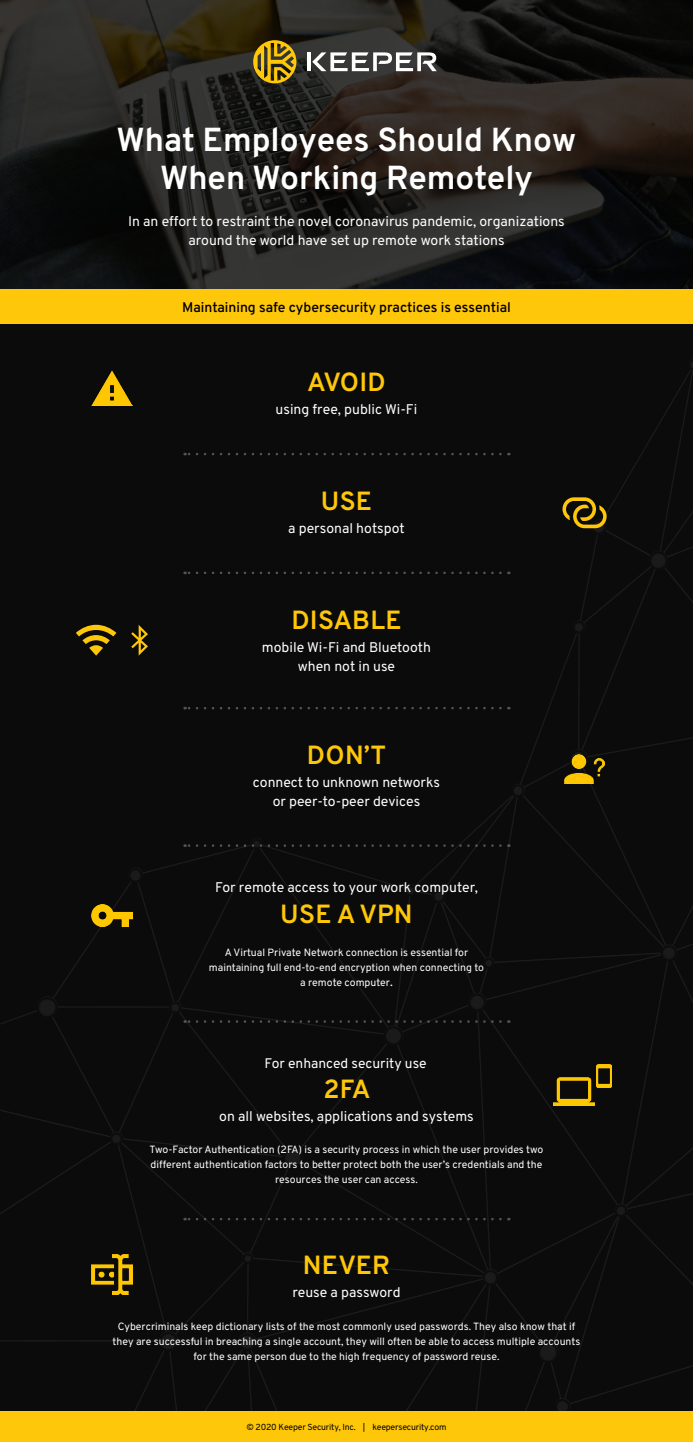
<style>
.page{position:relative;width:693px;height:1442px;background:#fff}
.page>*{position:absolute;margin:0;border:0;box-sizing:border-box;transform-origin:0 0}
.t1{font:700 33.25px/37.6px "Overpass";color:#fff;text-align:center}
.t2{font:700 26.25px "Overpass";letter-spacing:.01em;color:#ffc709}
.t3{font:14px/19.2px "Overpass";color:#fff;text-align:center}
.t4{font:600 14px "Overpass";color:#000}
.t5{font:13.83px "Overpass";color:#fff}
.t6{font:10.5px/14.9px "Overpass";color:#fff;text-align:center}
.t7{font:8.75px "Overpass";letter-spacing:-.02em;color:#000}
.s1{font-size:12.25px}
</style>
<div class="page">
<div style="left:0;top:324px;width:693px;height:1117px;background:#0b0b0b"></div>
<img style="left:0;top:363px;width:692px;height:1048px">
<svg style="left:563px;top:497px;width:44px;height:31px"></svg>
<svg style="left:76px;top:624px;width:40px;height:31px"></svg>
<svg style="left:131px;top:624px;width:17px;height:31px"></svg>
<svg style="left:0;top:0;width:693px;height:289px;background:#201e1b"></svg>
<hr style="left:307px;top:52px;width:4px;height:19px;background:#fff">
<svg style="left:253px;top:40px;width:43px;height:43px;background:#917514"></svg>
<svg style="left:312px;top:50px;width:129px;height:21px"></svg>
<img style="left:597px;top:1064px;width:14px;height:23px">
<img style="left:554px;top:1077px;width:40px;height:28px">
<img style="left:92px;top:371px;width:40px;height:35px">
<img style="left:92px;top:1253px;width:40px;height:41px">
<img style="left:564px;top:754px;width:41px;height:29px">
<img style="left:92px;top:904px;width:40px;height:22px">
<div style="left:0;top:289px;width:693px;height:35px;background:#ffc709"></div>
<div style="left:0;top:1411px;width:693px;height:30px;background:#ffc709"></div>
<svg style="left:185px;top:452px;width:315px;height:3px"></svg>
<svg style="left:185px;top:571px;width:315px;height:3px"></svg>
<svg style="left:185px;top:706px;width:315px;height:3px"></svg>
<svg style="left:185px;top:844px;width:315px;height:2px"></svg>
<svg style="left:185px;top:1020px;width:315px;height:2px"></svg>
<svg style="left:185px;top:1217px;width:315px;height:3px"></svg>
<h1 class="t1" style="left:117px;top:121px;width:461px">What Employees Should Know<br>When Working Remotely</h1>
<h3 class="t3" style="left:128px;top:211px;width:438px">In an effort to restraint the novel coronavirus pandemic, organizations around the world have set up remote work stations</h3>
<h3 class="t4" style="left:182px;top:299px;width:330px">Maintaining safe cybersecurity practices is essential</h3>
<h2 class="t2" style="left:307px;top:365px;width:80px">AVOID</h2>
<h3 class="t3" style="left:276px;top:399px;width:143px">using free, public Wi-Fi</h3>
<h2 class="t2" style="left:321px;top:485px;width:53px">USE</h2>
<h3 class="t3" style="left:288px;top:518px;width:118px">a personal hotspot</h3>
<h2 class="t2" style="left:291px;top:603px;width:112px">DISABLE</h2>
<h3 class="t3" style="left:262px;top:637px;width:171px">mobile Wi-Fi and Bluetooth when not in use</h3>
<h2 class="t2" style="left:307px;top:738px;width:81px">DON’T</h2>
<h3 class="t3" style="left:253px;top:772px;width:189px">connect to unknown networks or peer-to-peer devices</h3>
<h3 class="t3" style="left:215px;top:877px;width:264px">For remote access to your work computer,</h3>
<h2 class="t2" style="left:280px;top:897px;width:134px">USE A VPN</h2>
<p class="t6" style="left:209px;top:944px;width:277px">A Virtual Private Network connection is essential for maintaining full end-to-end encryption when connecting to a remote computer<span class="s1">.</span></p>
<h3 class="t5" style="left:264px;top:1054px;width:164px">For enhanced security use</h3>
<h2 class="t2" style="left:323px;top:1072px;width:48px">2FA</h2>
<h3 class="t3" style="left:219px;top:1106px;width:256px">on all websites, applications and systems</h3>
<p class="t6" style="left:149px;top:1141px;width:396px">Two-Factor Authentication (2FA) is a security process in which the user provides two different authentication factors to better protect both the user’s credentials and the resources the user can access.</p>
<h2 class="t2" style="left:303px;top:1248px;width:89px">NEVER</h2>
<h3 class="t3" style="left:292px;top:1281px;width:110px">reuse a password</h3>
<p class="t6" style="left:113px;top:1319px;width:469px">Cybercriminals keep dictionary lists of the most commonly used passwords. They also know that if they are successful in breaching a single account, they will often be able to access multiple accounts for the same person due to the high frequency of password reuse.</p>
<p class="t7" style="left:246px;top:1420px;width:202px">© 2020 Keeper Security, Inc. | keepersecurity.com</p>
</div>
